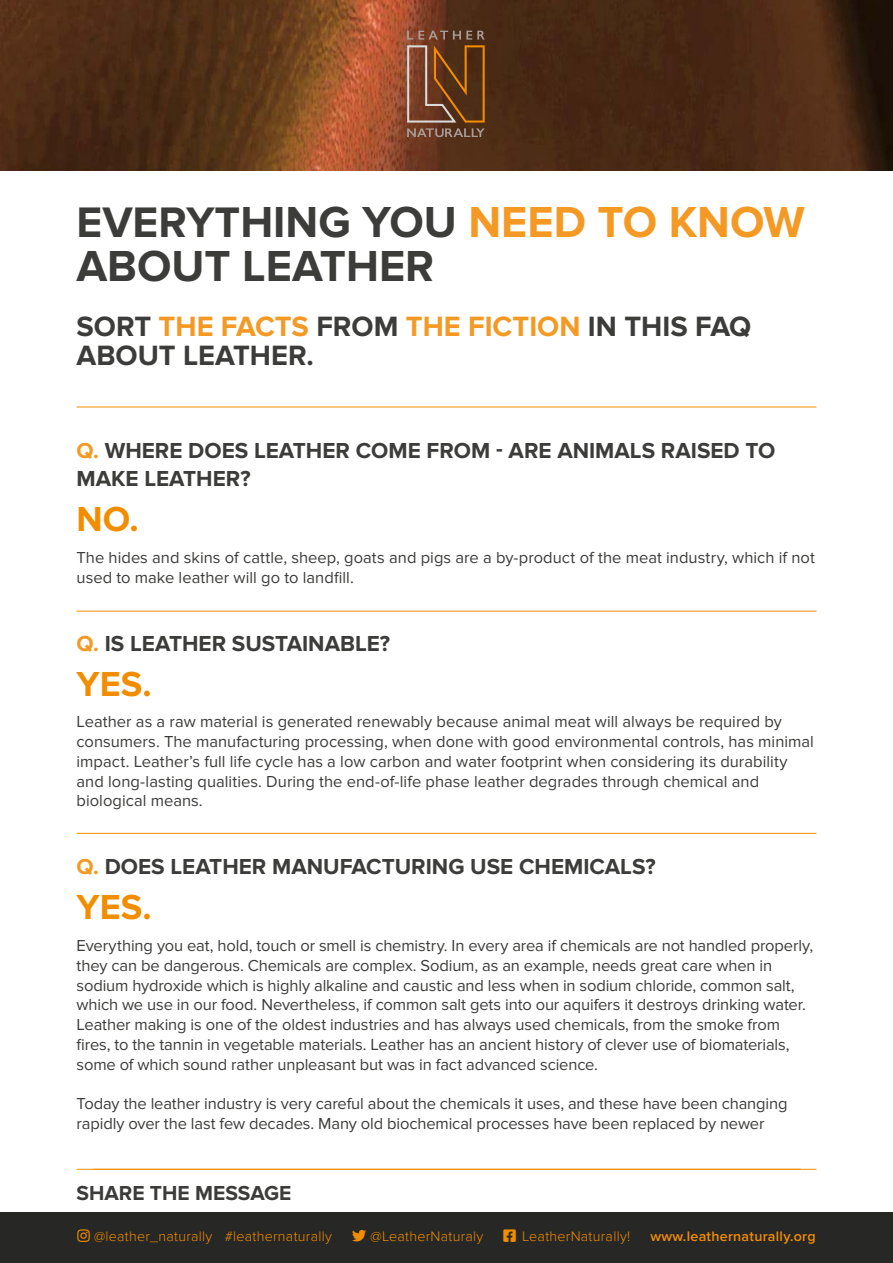
<style>
.page{position:relative;width:893px;height:1263px;background:#fff}
.page>*{position:absolute;margin:0;border:0;box-sizing:border-box;transform-origin:0 0}
.t1{font:700 45px/43.5px "Proxima Nova";color:#3c3c3b}
.t2{font:700 36px "Proxima Nova";color:#f28d00}
.t3{font:700 28.95px/28.5px "Proxima Nova";color:#3c3c3b}
.t4{font:700 22.5px/28.5px "Proxima Nova";color:#3c3c3b}
.t5{font:700 21px "Proxima Nova";color:#3c3c3b}
.t6{font:16.5px/19.8px "Proxima Nova";letter-spacing:-.005em;color:#3c3c3b}
.t7{font:300 14.25px "Proxima Nova";letter-spacing:.02em;color:#f28d00}
.t8{font:600 14.25px "Proxima Nova";letter-spacing:.02em;color:#f28d00}
.s1{font-size:44.25px}
.s2{color:#f49924}
</style>
<div class="page">
<img style="left:0;top:0;width:893px;height:170px">
<svg style="left:407px;top:31px;width:78px;height:106px;background:#75492c"></svg>
<div style="left:0;top:1213px;width:893px;height:50px;background:#272726"></div>
<hr style="left:77px;top:1169px;width:739px;height:1px;background:#f28d00">
<hr style="left:77px;top:407px;width:739px;height:1px;background:#f28d00">
<hr style="left:77px;top:611px;width:739px;height:1px;background:#f28d00">
<hr style="left:77px;top:833px;width:739px;height:1px;background:#f28d00">
<h1 class="t1" style="left:77px;top:203px;width:730px"><span class="s1">EVERYT</span>HING YOU <span class="s2">NEED TO KNOW<br></span>ABOUT LEATHER</h1>
<h3 class="t3" style="left:77px;top:314px;width:676px">SORT <span class="s2">THE FACTS</span> FROM <span class="s2">THE FICTION</span> IN THIS FAQ<br>ABOUT LEATHER.</h3>
<h3 class="t4" style="left:77px;top:436px;width:700px"><span class="s2">Q.</span> WHERE DOES LEATHER COME FROM - ARE ANIMALS RAISED TO<br>MAKE LEATHER?</h3>
<h2 class="t2" style="left:77px;top:504px;width:64px">NO.</h2>
<p class="t6" style="left:77px;top:548px;width:740px">The hides and skins of cattle, sheep, goats and pigs are a by-product of the meat industry, which if not used to make leather will go to landfill.</p>
<h3 class="t4" style="left:77px;top:630px;width:315px"><span class="s2">Q.</span> IS LEATHER SUSTAINABLE?</h3>
<h2 class="t2" style="left:77px;top:668px;width:77px">YES.</h2>
<p class="t6" style="left:77px;top:713px;width:739px">Leather as a raw material is generated renewably because animal meat will always be required by consumers. The manufacturing processing, when done with good environmental controls, has minimal impact. Leather’s full life cycle has a low carbon and water footprint when considering its durability and long-lasting qualities. During the end-of-life phase leather degrades through chemical and biological means.</p>
<h3 class="t4" style="left:77px;top:854px;width:581px"><span class="s2">Q.</span> DOES LEATHER MANUFACTURING USE CHEMICALS?</h3>
<h2 class="t2" style="left:77px;top:892px;width:77px">YES.</h2>
<p class="t6" style="left:77px;top:936px;width:738px">Everything you eat, hold, touch or smell is chemistry. In every area if chemicals are not handled properly, they can be dangerous. Chemicals are complex. Sodium, as an example, needs great care when in sodium hydroxide which is highly alkaline and caustic and less when in sodium chloride, common salt, which we use in our food. Nevertheless, if common salt gets into our aquifers it destroys drinking water.<br>Leather making is one of the oldest industries and has always used chemicals, from the smoke from fires, to the tannin in vegetable materials. Leather has an ancient history of clever use of biomaterials, some of which sound rather unpleasant but was in fact advanced science.</p>
<p class="t6" style="left:77px;top:1094px;width:712px">Today the leather industry is very careful about the chemicals it uses, and these have been changing rapidly over the last few decades. Many old biochemical processes have been replaced by newer</p>
<p class="t5" style="left:77px;top:1184px;width:216px">SHARE THE MESSAGE</p>
<p class="t7" style="left:94px;top:1230px;width:239px">@leather_naturally #leathernaturally</p>
<p class="t7" style="left:371px;top:1230px;width:114px">@LeatherNaturaly</p>
<p class="t7" style="left:504px;top:1230px;width:128px">□□❑◆ LeatherNaturally!</p>
<p class="t8" style="left:650px;top:1230px;width:167px">www.leathernaturally.org</p>
</div>
